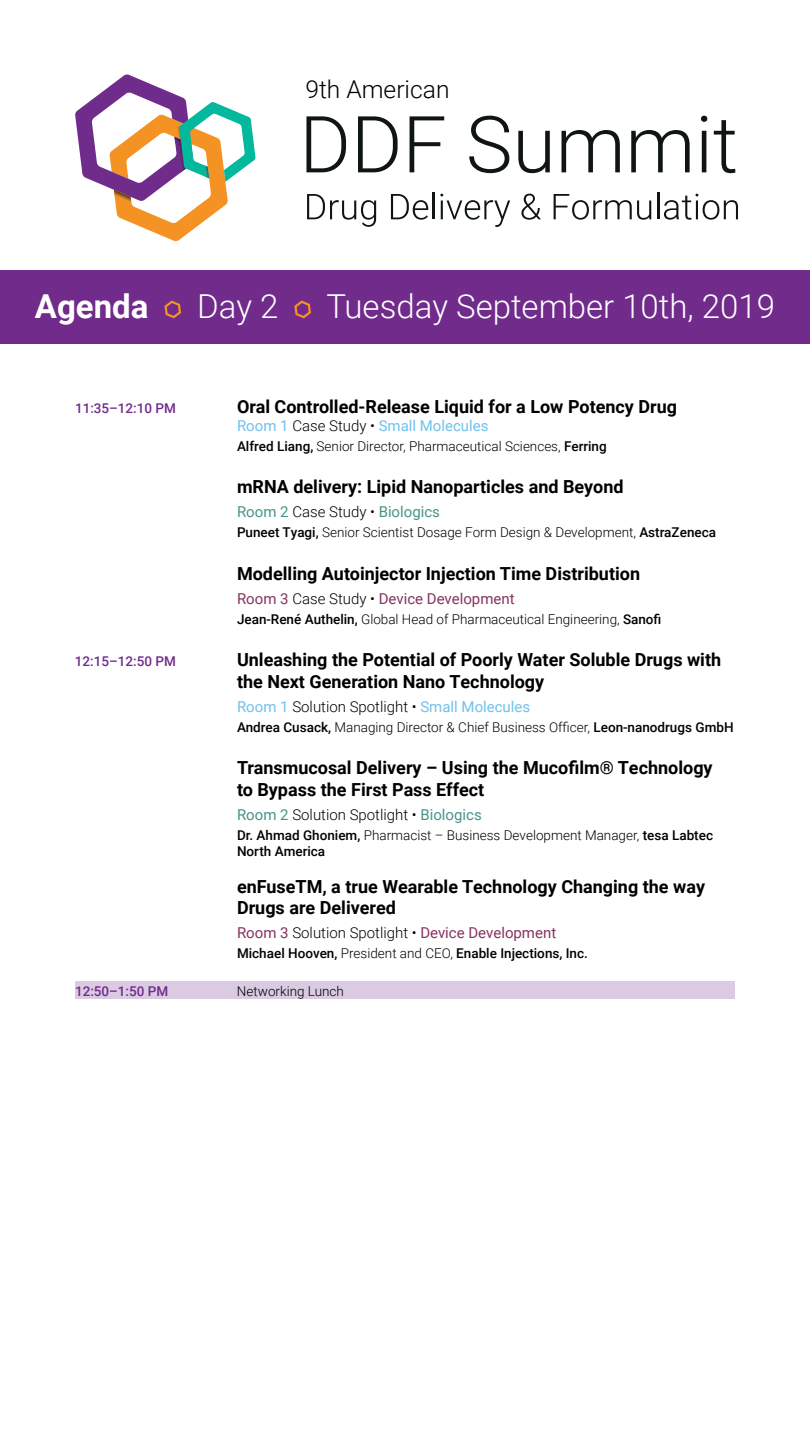
<style>
.page{position:relative;width:810px;height:1440px;background:#fff}
.page>*{position:absolute;margin:0;border:0;box-sizing:border-box;transform-origin:0 0}
.t1{font:300 33px "Roboto";color:#fff}
.t2{font:700 33px "Roboto";color:#fff}
.t3{font:300 24.6px "Roboto";color:#000}
.t4{font:700 18px/21.6px "Roboto";color:#000}
.t5{font:15px "Roboto";color:#86325f}
.t6{font:15px "Roboto";color:#6fc1ec}
.t7{font:300 15px "Roboto";color:#000}
.t8{font:15px "Roboto";color:#469488}
.t9{font:300 13.5px "Roboto";color:#000}
.t10{font:500 13.5px/16.2px "Roboto";color:#000}
.t11{font:500 13.5px "Roboto";color:#702b8b}
.s1{font-weight:300;color:#000}
.s2{font-weight:500}
.s3{font-weight:400;color:#469488}
.s4{font-weight:300}
</style>
<div class="page">
<svg style="left:306px;top:116px;width:40px;height:56px"></svg>
<svg style="left:358px;top:116px;width:40px;height:56px"></svg>
<svg style="left:410px;top:116px;width:34px;height:56px"></svg>
<svg style="left:469px;top:116px;width:40px;height:57px"></svg>
<svg style="left:518px;top:131px;width:32px;height:42px"></svg>
<svg style="left:562px;top:130px;width:58px;height:42px"></svg>
<svg style="left:631px;top:130px;width:59px;height:42px"></svg>
<svg style="left:701px;top:116px;width:6px;height:56px"></svg>
<svg style="left:714px;top:120px;width:21px;height:53px"></svg>
<svg style="left:307px;top:194px;width:69px;height:33px"></svg>
<svg style="left:391px;top:194px;width:37px;height:26px"></svg>
<hr style="left:433px;top:193px;width:2px;height:26px;background:#0f1414">
<svg style="left:440px;top:194px;width:70px;height:33px"></svg>
<svg style="left:521px;top:194px;width:20px;height:26px"></svg>
<svg style="left:554px;top:194px;width:97px;height:26px"></svg>
<hr style="left:657px;top:193px;width:2px;height:26px;background:#0f1414">
<svg style="left:664px;top:194px;width:74px;height:26px"></svg>
<svg style="left:75px;top:74px;width:181px;height:167px"></svg>
<div style="left:75px;top:981px;width:660px;height:18px;background:#dacae2"></div>
<div style="left:0;top:270px;width:810px;height:74px;background:#702b8b"></div>
<svg style="left:165px;top:301px;width:16px;height:17px"></svg>
<svg style="left:294px;top:301px;width:17px;height:17px"></svg>
<h2 class="t3" style="left:305px;top:72px;width:146px">9th American</h2>
<h1 class="t2" style="left:35px;top:283px;width:115px">Agenda</h1>
<h1 class="t1" style="left:197px;top:283px;width:83px">Day 2</h1>
<h1 class="t1" style="left:326px;top:283px;width:450px">Tuesday September 10th, 2019</h1>
<p class="t11" style="left:75px;top:398px;width:103px">11:35–12:10 PM</p>
<p class="t4" style="left:237px;top:395px;width:442px">Oral Controlled-Release Liquid for a Low Potency Drug</p>
<p class="t6" style="left:237px;top:415px;width:253px">Room 1 <span class="s1">Case Study •</span> Small Molecules</p>
<p class="t9" style="left:237px;top:436px;width:371px"><span class="s2">Alfred Liang,</span> Senior Director, Pharmaceutical Sciences, <span class="s2">Ferring</span></p>
<p class="t4" style="left:237px;top:475px;width:388px">mRNA delivery: Lipid Nanoparticles and Beyond</p>
<p class="t8" style="left:237px;top:501px;width:205px">Room 2 <span class="s1">Case Study •</span> Biologics</p>
<p class="t9" style="left:237px;top:523px;width:481px"><span class="s2">Puneet Tyagi,</span> Senior Scientist Dosage Form Design &amp; Development, <span class="s2">AstraZeneca</span></p>
<p class="t4" style="left:237px;top:562px;width:405px">Modelling Autoinjector Injection Time Distribution</p>
<p class="t5" style="left:237px;top:588px;width:279px">Room 3 <span class="s1">Case Study •</span> Device Development</p>
<p class="t9" style="left:237px;top:609px;width:426px"><span class="s2">Jean-René Authelin,</span> Global Head of Pharmaceutical Engineering, <span class="s2">Sanofi</span></p>
<p class="t11" style="left:75px;top:652px;width:103px">12:15–12:50 PM</p>
<p class="t4" style="left:237px;top:648px;width:486px">Unleashing the Potential of Poorly Water Soluble Drugs with the Next Generation Nano Technology</p>
<p class="t6" style="left:237px;top:696px;width:295px">Room 1 <span class="s1">Solution Spotlight •</span> Small Molecules</p>
<p class="t9" style="left:237px;top:718px;width:498px"><span class="s2">Andrea Cusack,</span> Managing Director &amp; Chief Business Officer, <span class="s2">Leon-nanodrugs GmbH</span></p>
<p class="t4" style="left:237px;top:757px;width:477px">Transmucosal Delivery – Using the Mucofilm® Technology to Bypass the First Pass Effect</p>
<p class="t7" style="left:237px;top:804px;width:246px"><span class="s3">Room 2</span> Solution Spotlight • <span class="s3">Biologics</span></p>
<p class="t10" style="left:237px;top:827px;width:478px">Dr. Ahmad Ghoniem, <span class="s4">Pharmacist – Business Development Manager,</span> tesa Labtec<br>North America</p>
<p class="t4" style="left:237px;top:875px;width:470px">enFuseTM, a true Wearable Technology Changing the way<br>Drugs are Delivered</p>
<p class="t5" style="left:237px;top:923px;width:321px">Room 3 <span class="s1">Solution Spotlight •</span> Device Development</p>
<p class="t10" style="left:237px;top:945px;width:352px">Michael Hooven, <span class="s4">President and CEO,</span> Enable Injections, Inc.</p>
<p class="t11" style="left:75px;top:981px;width:95px">12:50–1:50 PM</p>
<p class="t9" style="left:237px;top:981px;width:109px">Networking Lunch</p>
</div>
